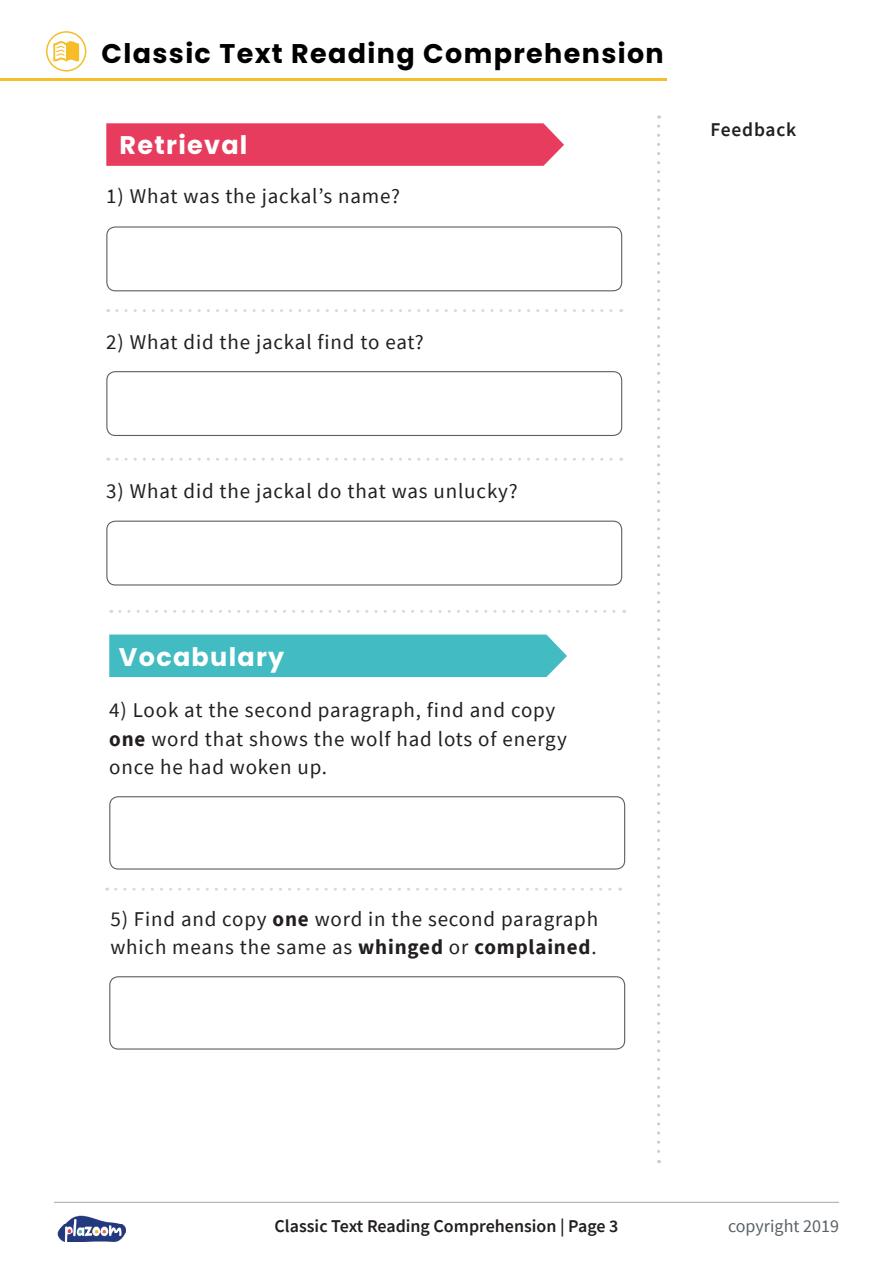
<style>
.page{position:relative;width:893px;height:1263px;background:#fff}
.page>*{position:absolute;margin:0;border:0;box-sizing:border-box;transform-origin:0 0}
.t1{font:700 27px "Poppins";letter-spacing:.05em;color:#000001}
.t2{font:700 25.5px "Poppins";letter-spacing:.05em;color:#fff}
.t3{font:21px/28.5px "Source Sans Pro";letter-spacing:.04em;color:#231f20}
.t4{font:600 19.5px "Source Sans Pro";letter-spacing:.04em;color:#231f20}
.t5{font:600 18px "Source Sans Pro";color:#231f20}
.t6{font:18px "Source Sans Pro";color:#5a6166}
.s1{font-weight:700}
</style>
<div class="page">
<hr style="left:54px;top:1202px;width:785px;height:1px;background:#a8a9ad">
<img style="left:57px;top:1216px;width:68px;height:26px">
<hr style="left:0;top:79px;width:667px;height:2px;background:#f5be28">
<div style="left:46px;top:31px;width:40px;height:41px;border:2px solid #f5be28;border-radius:50%"></div>
<svg style="left:53px;top:41px;width:26px;height:21px"></svg>
<div style="left:109px;top:634px;width:458px;height:43px;background:#43bbc2"></div>
<svg style="left:106px;top:123px;width:458px;height:43px;background:#e84263"></svg>
<svg style="left:657px;top:126px;width:3px;height:1037px"></svg>
<div style="left:106px;top:226px;width:516px;height:65px;border:1px solid #5a6166;border-radius:9px"></div>
<div style="left:106px;top:371px;width:516px;height:65px;border:1px solid #5a6166;border-radius:9px"></div>
<div style="left:106px;top:521px;width:516px;height:64px;border:1px solid #5a6166;border-radius:9px"></div>
<svg style="left:120px;top:610px;width:505px;height:3px"></svg>
<div style="left:109px;top:796px;width:516px;height:73px;border:1px solid #5a6166;border-radius:9px"></div>
<div style="left:109px;top:976px;width:516px;height:73px;border:1px solid #5a6166;border-radius:9px"></div>
<svg style="left:116px;top:888px;width:505px;height:3px"></svg>
<svg style="left:117px;top:458px;width:505px;height:3px"></svg>
<svg style="left:117px;top:309px;width:505px;height:3px"></svg>
<p class="t1" style="left:102px;top:37px;width:564px">Classic Text Reading Comprehension</p>
<p class="t2" style="left:120px;top:130px;width:129px">Retrieval</p>
<p class="t3" style="left:106px;top:181px;width:295px">1) What was the jackal’s name?</p>
<p class="t4" style="left:710px;top:117px;width:87px">Feedback</p>
<p class="t3" style="left:106px;top:327px;width:319px">2) What did the jackal find to eat?</p>
<p class="t3" style="left:106px;top:477px;width:413px">3) What did the jackal do that was unlucky?</p>
<p class="t2" style="left:119px;top:643px;width:167px">Vocabulary</p>
<p class="t3" style="left:109px;top:696px;width:459px">4) Look at the second paragraph, find and copy <span class="s1">one</span> word that shows the wolf had lots of energy once he had woken up.</p>
<p class="t3" style="left:110px;top:904px;width:489px">5) Find and copy <span class="s1">one</span> word in the second paragraph which means the same as <span class="s1">whinged</span> or <span class="s1">complained</span>.</p>
<p class="t5" style="left:275px;top:1214px;width:345px">Classic Text Reading Comprehension | Page 3</p>
<p class="t6" style="left:728px;top:1214px;width:112px">copyright 2019</p>
</div>
